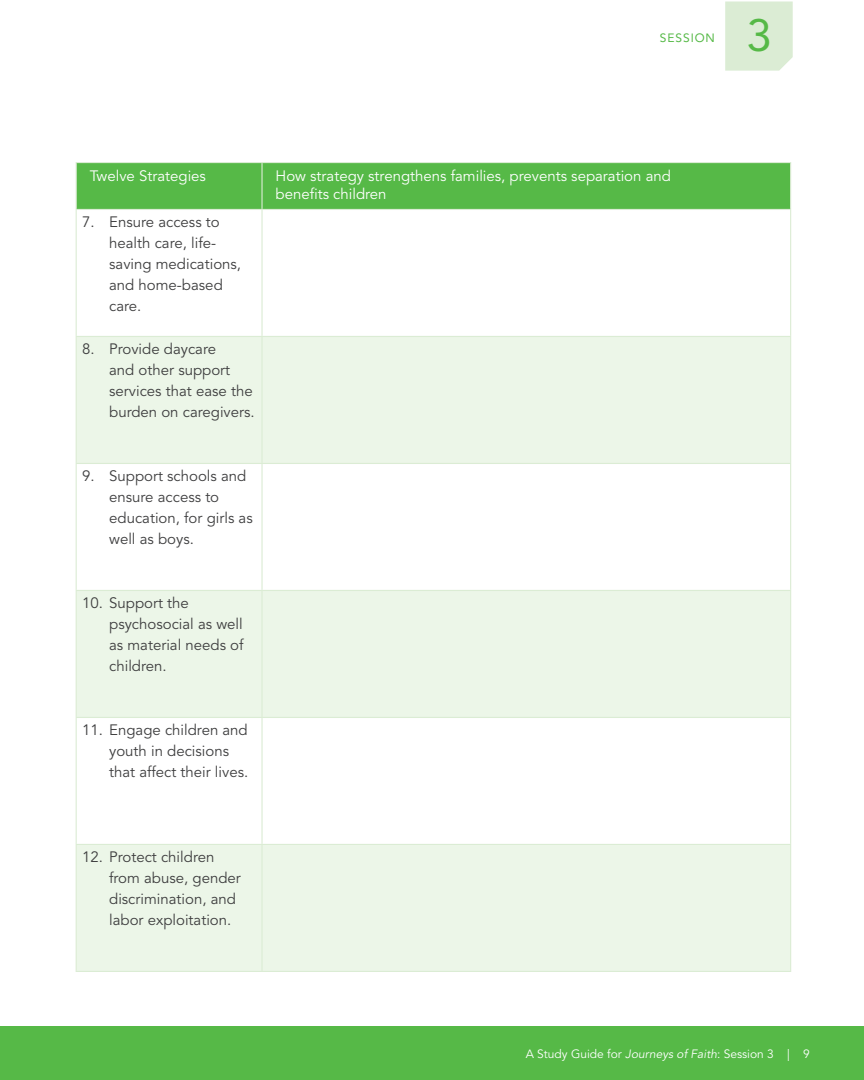
<style>
.page{position:relative;width:864px;height:1080px;background:#fff}
.page>*{position:absolute;margin:0;border:0;box-sizing:border-box;transform-origin:0 0}
.t1{font:45px "Avenir LT Std";color:#56b947}
.handing_indent_chart{font:15px/21px "Avenir LT Std";color:#3e3e3f}
.chart_headline_white{font:15px/18px "Avenir LT Std";color:#fff}
.t2{font:12px "Avenir LT Std";color:#fff}
.t3{font:12px "Avenir LT Std";letter-spacing:.075em;color:#56b947}
.s1{font-style:italic}
</style>
<div class="page">
<div style="left:0;top:1026px;width:864px;height:54px;background:#56b947"></div>
<div style="left:725px;top:2px;width:68px;height:69px;background:#dbecd4"></div>
<div style="left:77px;top:163px;width:713px;height:46px;background:#56b947"></div>
<svg style="left:77px;top:337px;width:713px;height:634px;fill:#ecf6e8"></svg>
<svg style="left:77px;top:718px;width:713px;height:126px"></svg>
<hr style="left:76px;top:162px;width:186px;height:1px;background:#dbecd4">
<hr style="left:76px;top:163px;width:1px;height:46px;background:#dbecd4">
<hr style="left:262px;top:162px;width:529px;height:1px;background:#dbecd4">
<hr style="left:261px;top:163px;width:2px;height:46px;background:#dbecd4">
<hr style="left:790px;top:163px;width:1px;height:46px;background:#dbecd4">
<hr style="left:76px;top:209px;width:186px;height:1px;background:#dbecd4">
<hr style="left:76px;top:210px;width:1px;height:126px;background:#dbecd4">
<hr style="left:262px;top:209px;width:529px;height:1px;background:#dbecd4">
<hr style="left:261px;top:210px;width:2px;height:126px;background:#dbecd4">
<hr style="left:790px;top:210px;width:1px;height:126px;background:#dbecd4">
<hr style="left:76px;top:336px;width:186px;height:1px;background:#dbecd4">
<hr style="left:76px;top:337px;width:1px;height:126px;background:#dbecd4">
<hr style="left:262px;top:336px;width:529px;height:1px;background:#dbecd4">
<hr style="left:261px;top:337px;width:2px;height:126px;background:#dbecd4">
<hr style="left:790px;top:337px;width:1px;height:126px;background:#dbecd4">
<hr style="left:76px;top:463px;width:186px;height:1px;background:#dbecd4">
<hr style="left:76px;top:464px;width:1px;height:126px;background:#dbecd4">
<hr style="left:262px;top:463px;width:529px;height:1px;background:#dbecd4">
<hr style="left:261px;top:464px;width:2px;height:126px;background:#dbecd4">
<hr style="left:790px;top:464px;width:1px;height:126px;background:#dbecd4">
<hr style="left:76px;top:590px;width:186px;height:1px;background:#dbecd4">
<hr style="left:76px;top:591px;width:1px;height:126px;background:#dbecd4">
<hr style="left:262px;top:590px;width:529px;height:1px;background:#dbecd4">
<hr style="left:261px;top:591px;width:2px;height:126px;background:#dbecd4">
<hr style="left:790px;top:591px;width:1px;height:126px;background:#dbecd4">
<hr style="left:76px;top:717px;width:186px;height:1px;background:#dbecd4">
<hr style="left:76px;top:718px;width:1px;height:126px;background:#dbecd4">
<hr style="left:262px;top:717px;width:529px;height:1px;background:#dbecd4">
<hr style="left:261px;top:718px;width:2px;height:126px;background:#dbecd4">
<hr style="left:790px;top:718px;width:1px;height:126px;background:#dbecd4">
<hr style="left:76px;top:844px;width:186px;height:1px;background:#dbecd4">
<hr style="left:76px;top:845px;width:1px;height:126px;background:#dbecd4">
<hr style="left:262px;top:844px;width:529px;height:1px;background:#dbecd4">
<hr style="left:261px;top:845px;width:2px;height:126px;background:#dbecd4">
<hr style="left:790px;top:845px;width:1px;height:126px;background:#dbecd4">
<hr style="left:76px;top:971px;width:186px;height:1px;background:#dbecd4">
<hr style="left:262px;top:971px;width:529px;height:1px;background:#dbecd4">
<p class="t3" style="left:660px;top:31px;width:56px">SESSION</p>
<h1 class="t1" style="left:747px;top:9px;width:27px">3</h1>
<p class="chart_headline_white" style="left:90px;top:167px;width:118px">Twelve Strategies</p>
<p class="chart_headline_white" style="left:276px;top:167px;width:397px">How strategy strengthens families, prevents separation and benefits children</p>
<p class="handing_indent_chart" style="left:109px;top:212px;width:133px;text-indent:-27px">7. Ensure access to health care, life&shy;saving medications, and home-based care.</p>
<p class="handing_indent_chart" style="left:109px;top:339px;width:147px;text-indent:-27px">8. Provide daycare<br>and other support services that ease the burden on caregivers.</p>
<p class="handing_indent_chart" style="left:109px;top:466px;width:145px;text-indent:-27px">9. Support schools and ensure access to education, for girls as well as boys.</p>
<p class="handing_indent_chart" style="left:109px;top:593px;width:136px;text-indent:-27px">10. Support the psychosocial as well as material needs of children.</p>
<p class="handing_indent_chart" style="left:109px;top:720px;width:141px;text-indent:-27px">11. Engage children and youth in decisions that affect their lives.</p>
<p class="handing_indent_chart" style="left:109px;top:847px;width:133px;text-indent:-27px">12. Protect children from abuse, gender discrimination, and labor exploitation.</p>
<p class="t2" style="left:526px;top:1047px;width:286px">A Study Guide for <span class="s1">Journeys of Faith</span>: Session 3 | 9</p>
</div>
